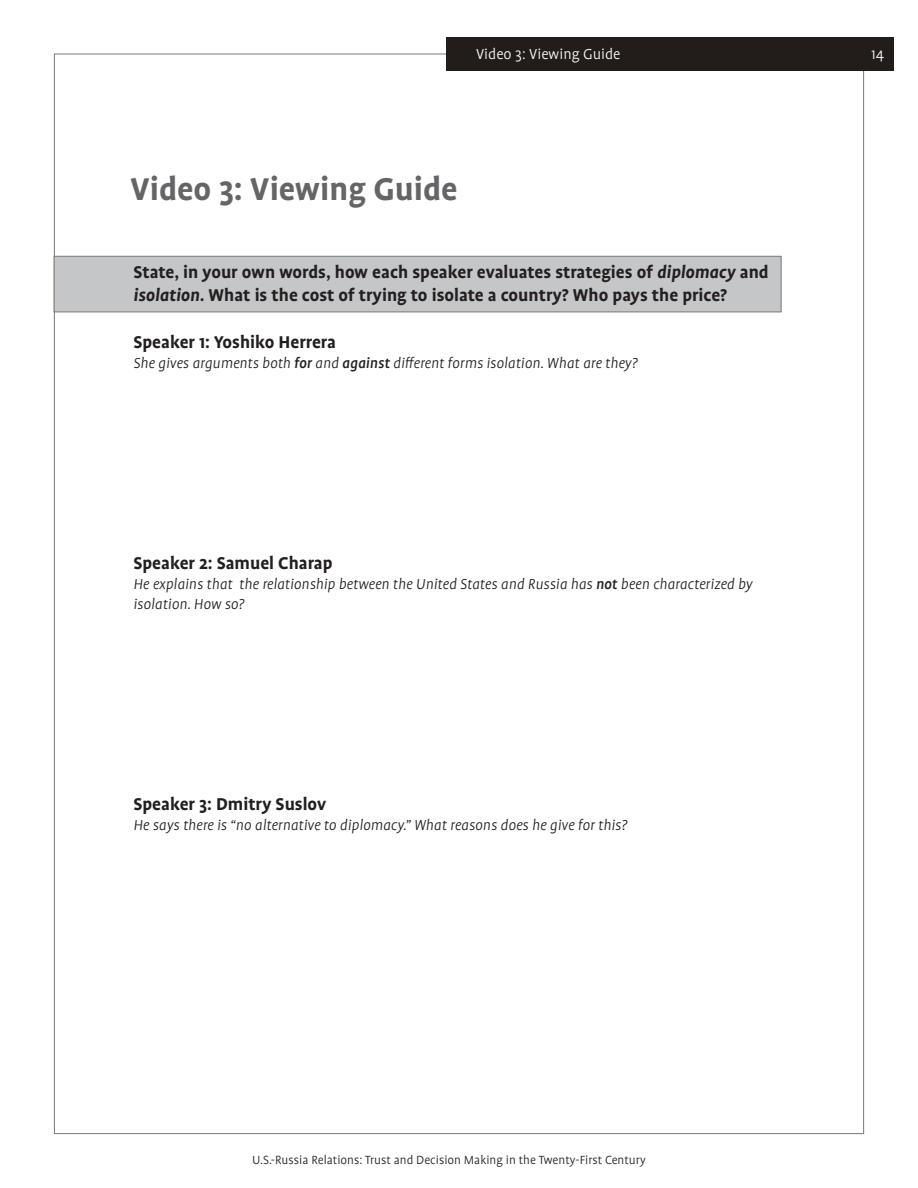
<style>
.page{position:relative;width:918px;height:1188px;background:#fff}
.page>*{position:absolute;margin:0;border:0;box-sizing:border-box;transform-origin:0 0}
.t1{font:700 36px "Profile Pro";color:#656568}
.Black_Subheader{font:700 19.5px/23.4px "Profile Pro";color:#231f20}
.Secondary_Question_s{font:italic 300 16.5px/19.8px "Profile Pro";color:#231f20}
.t2{font:300 16.5px "Profile Pro";color:#fcfcfc}
.t3{font:300 16.5px "Profile Pro";color:#fff}
.t4{font:300 13.5px "Profile Pro";color:#231f20}
.s1{font-style:italic}
.s2{font-weight:500}
</style>
<div class="page">
<div style="left:446px;top:37px;width:448px;height:34px;background:#221d1a"></div>
<div style="left:54px;top:256px;width:727px;height:56px;background:#c5c6c8;border:1px solid #76787b"></div>
<p class="t2" style="left:476px;top:45px;width:146px">Video 3: Viewing Guide</p>
<p class="t3" style="left:871px;top:45px;width:14px">14</p>
<p class="t1" style="left:130px;top:168px;width:329px">Video 3: Viewing Guide</p>
<p class="Black_Subheader" style="left:134px;top:260px;width:637px">State, in your own words, how each speaker evaluates strategies of <span class="s1">diplomacy</span> and <span class="s1">isolation</span>. What is the cost of trying to isolate a country? Who pays the price?</p>
<p class="Black_Subheader" style="left:134px;top:330px;width:204px">Speaker 1: Yoshiko Herrera</p>
<p class="Secondary_Question_s" style="left:134px;top:353px;width:505px">She gives arguments both <span class="s2">for</span> and <span class="s2">against</span> different forms isolation. What are they?</p>
<p class="Black_Subheader" style="left:134px;top:552px;width:201px">Speaker 2: Samuel Charap</p>
<p class="Secondary_Question_s" style="left:134px;top:575px;width:621px">He explains that the relationship between the United States and Russia has <span class="s2">not</span> been characterized by isolation. How so?</p>
<p class="Black_Subheader" style="left:134px;top:793px;width:194px">Speaker 3: Dmitry Suslov</p>
<p class="Secondary_Question_s" style="left:134px;top:816px;width:495px">He says there is “no alternative to diplomacy.” What reasons does he give for this?</p>
<p class="t4" style="left:252px;top:1153px;width:395px">U.S.-Russia Relations: Trust and Decision Making in the Twenty-First Century</p>
</div>
